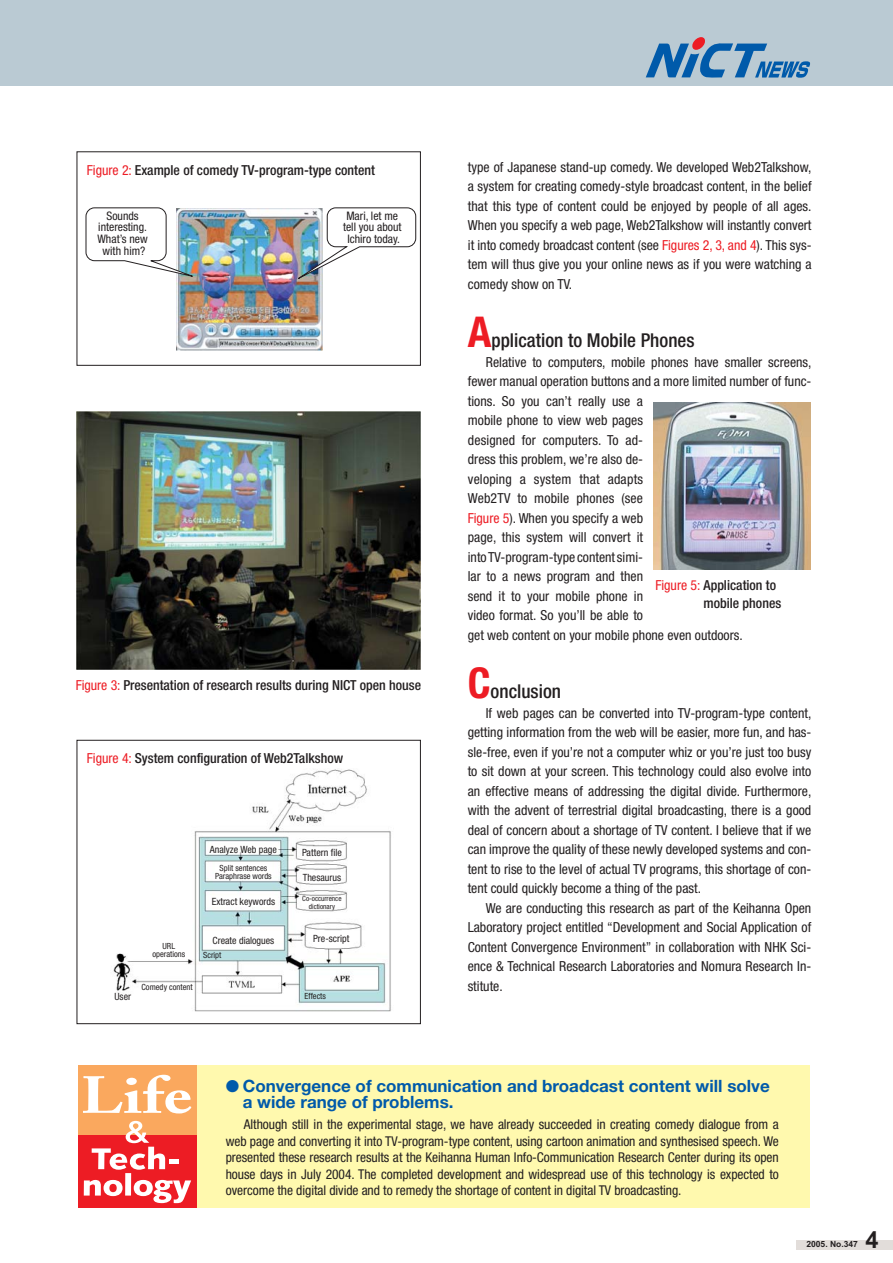
<style>
.page{position:relative;width:893px;height:1263px;background:#fff}
.page>*{position:absolute;margin:0;border:0;box-sizing:border-box;transform-origin:0 0}
.t1{font:700 condensed 42.45px "Helvetica Neue";color:#ed1c24}
.t2{font:700 23.4px "Arial";color:#231f20}
.t3{font:500 condensed 19.2px "Helvetica Neue";color:#231f20}
.t4{font:700 16.95px/16.2px "Helvetica Neue";color:#005aaa}
.t5{font:condensed 13.8px/19.5px "Helvetica Neue";color:#231f20;text-align:justify}
.t6{font:500 condensed 13.8px/18px "Helvetica Neue";color:#231f20}
.t7{font:condensed 13.5px/16.5px "Helvetica Neue";letter-spacing:-.005em;color:#231f20;text-align:justify}
.t8{font:condensed 11.7px/11.7px "Helvetica Neue";color:#231f20;text-align:center}
.t9{font:condensed 10.05px "Helvetica Neue";color:#231f20}
.t10{font:condensed 8.55px/8.6px "Helvetica Neue";color:#231f20;text-align:center}
.t11{font:700 8.55px "Arial";color:#231f20}
.t12{font:condensed 7.2px/7.2px "Helvetica Neue";color:#231f20;text-align:center}
.s1{font-weight:400;color:#ed1c24}
.s2{color:#ed1c24}
</style>
<div class="page">
<div style="left:0;top:0;width:892px;height:86px;background:#bacad3"></div>
<div style="left:796px;top:1240px;width:96px;height:10px;background:#e2ddda"></div>
<svg style="left:645px;top:37px;width:165px;height:41px"></svg>
<img style="left:653px;top:403px;width:157px;height:166px">
<img style="left:176px;top:209px;width:146px;height:141px">
<img style="left:77px;top:412px;width:344px;height:258px">
<img style="left:290px;top:207px;width:126px;height:76px">
<svg style="left:85px;top:207px;width:115px;height:71px"></svg>
<div style="left:77px;top:151px;width:344px;height:215px;border:1px solid #231f20"></div>
<img style="left:113px;top:769px;width:278px;height:243px">
<div style="left:77px;top:740px;width:344px;height:284px;border:1px solid #231f20"></div>
<div style="left:197px;top:1065px;width:612px;height:143px;background:#fff9ae"></div>
<div style="left:78px;top:1135px;width:118px;height:73px;background:#ed1c24"></div>
<div style="left:78px;top:1065px;width:118px;height:70px;background:#faa85e"></div>
<svg style="left:83px;top:1075px;width:108px;height:39px"></svg>
<svg style="left:92px;top:1121px;width:73px;height:49px"></svg>
<hr style="left:169px;top:1160px;width:10px;height:4px;background:#fff">
<svg style="left:84px;top:1180px;width:39px;height:16px"></svg>
<div style="left:125px;top:1173px;width:6px;height:23px;background:#fff"></div>
<svg style="left:134px;top:1180px;width:57px;height:23px"></svg>
<p class="t6" style="left:87px;top:162px;width:289px"><span class="s1">Figure 2:</span> Example of comedy TV-program-type content</p>
<p class="t8" style="left:97px;top:211px;width:52px">Sounds interesting.<br>What’s new with him?</p>
<p class="t8" style="left:343px;top:211px;width:60px">Mari, let me tell you about<br>Ichiro today.</p>
<p class="t6" style="left:76px;top:677px;width:347px"><span class="s1">Figure 3:</span> Presentation of research results during NICT open house</p>
<p class="t6" style="left:87px;top:750px;width:258px"><span class="s1">Figure 4:</span> System configuration of Web2Talkshow</p>
<p class="t9" style="left:114px;top:993px;width:18px">User</p>
<p class="t10" style="left:152px;top:942px;width:34px">URL operations</p>
<p class="t10" style="left:142px;top:983px;width:52px">Comedy content</p>
<p class="t9" style="left:210px;top:845px;width:69px">Analyze Web page</p>
<p class="t10" style="left:215px;top:864px;width:58px">Split sentences<br>Paraphrase words</p>
<p class="t9" style="left:212px;top:898px;width:65px">Extract keywords</p>
<p class="t9" style="left:212px;top:936px;width:63px">Create dialogues</p>
<p class="t10" style="left:203px;top:951px;width:20px">Script</p>
<p class="t9" style="left:302px;top:849px;width:41px">Pattern file</p>
<p class="t9" style="left:303px;top:874px;width:40px">Thesaurus</p>
<p class="t12" style="left:302px;top:896px;width:41px">Co-occurrence dictionary</p>
<p class="t9" style="left:313px;top:935px;width:38px">Pre-script</p>
<p class="t10" style="left:304px;top:993px;width:23px">Effects</p>
<p class="t5" style="left:468px;top:158px;width:345px">type of Japanese stand-up comedy. We developed Web2Talkshow, a system for creating comedy-style broadcast content, in the belief that this type of content could be enjoyed by people of all ages.<br>When you specify a web page, Web2Talkshow will instantly convert it into comedy broadcast content (see <span class="s2">Figures 2, 3, and 4</span>). This sys&shy;tem will thus give you your online news as if you were watching a comedy show on TV.</p>
<h1 class="t1" style="left:468px;top:317px;width:25px">A</h1>
<h3 class="t3" style="left:491px;top:334px;width:204px">pplication to Mobile Phones</h3>
<p class="t5" style="left:468px;top:353px;width:345px;text-align:left;text-indent:18px">Relative to computers, mobile phones have smaller screens, fewer manual operation buttons and a more limited number of func&shy;tions. So you can’t really use a<br>mobile phone to view web pages<br>designed for computers. To ad-<br>dress this problem, we’re also de-<br>veloping a system that adapts<br>Web2TV to mobile phones (see<br><span class="s2">Figure 5</span>). When you specify a web<br>page, this system will convert it<br>into TV-program-type content simi-<br>lar to a news program and then<br>send it to your mobile phone in<br>video format. So you’ll be able to<br>get web content on your mobile phone even outdoors.</p>
<h1 class="t1" style="left:468px;top:668px;width:24px">C</h1>
<p class="t6" style="left:703px;top:578px;width:79px;text-indent:-48px"><span class="s1">Figure 5:</span> Application to mobile phones</p>
<h3 class="t3" style="left:490px;top:685px;width:72px">onclusion</h3>
<p class="t5" style="left:467px;top:704px;width:345px;text-indent:18px">If web pages can be converted into TV-program-type content, getting information from the web will be easier, more fun, and has&shy;sle-free, even if you’re not a computer whiz or you’re just too busy to sit down at your screen. This technology could also evolve into an effective means of addressing the digital divide. Furthermore, with the advent of terrestrial digital broadcasting, there is a good deal of concern about a shortage of TV content. I believe that if we can improve the quality of these newly developed systems and con&shy;tent to rise to the level of actual TV programs, this shortage of con&shy;tent could quickly become a thing of the past.</p>
<p class="t5" style="left:467px;top:899px;width:345px;text-indent:18px">We are conducting this research as part of the Keihanna Open Laboratory project entitled “Development and Social Application of Content Convergence Environment” in collaboration with NHK Sci&shy;ence &amp; Technical Research Laboratories and Nomura Research In&shy;stitute.</p>
<p class="t4" style="left:243px;top:1080px;width:528px;text-indent:-17px">● Convergence of communication and broadcast content will solve a wide range of problems.</p>
<p class="t7" style="left:226px;top:1117px;width:554px;text-indent:18px">Although still in the experimental stage, we have already succeeded in creating comedy dialogue from a web page and converting it into TV-program-type content, using cartoon animation and synthesised speech. We presented these research results at the Keihanna Human Info-Communication Research Center during its open house days in July 2004. The completed development and widespread use of this technology is expected to overcome the digital divide and to remedy the shortage of content in digital TV broadcasting.</p>
<p class="t11" style="left:806px;top:1241px;width:53px">2005. No.347</p>
<h2 class="t2" style="left:865px;top:1231px;width:15px">4</h2>
</div>
